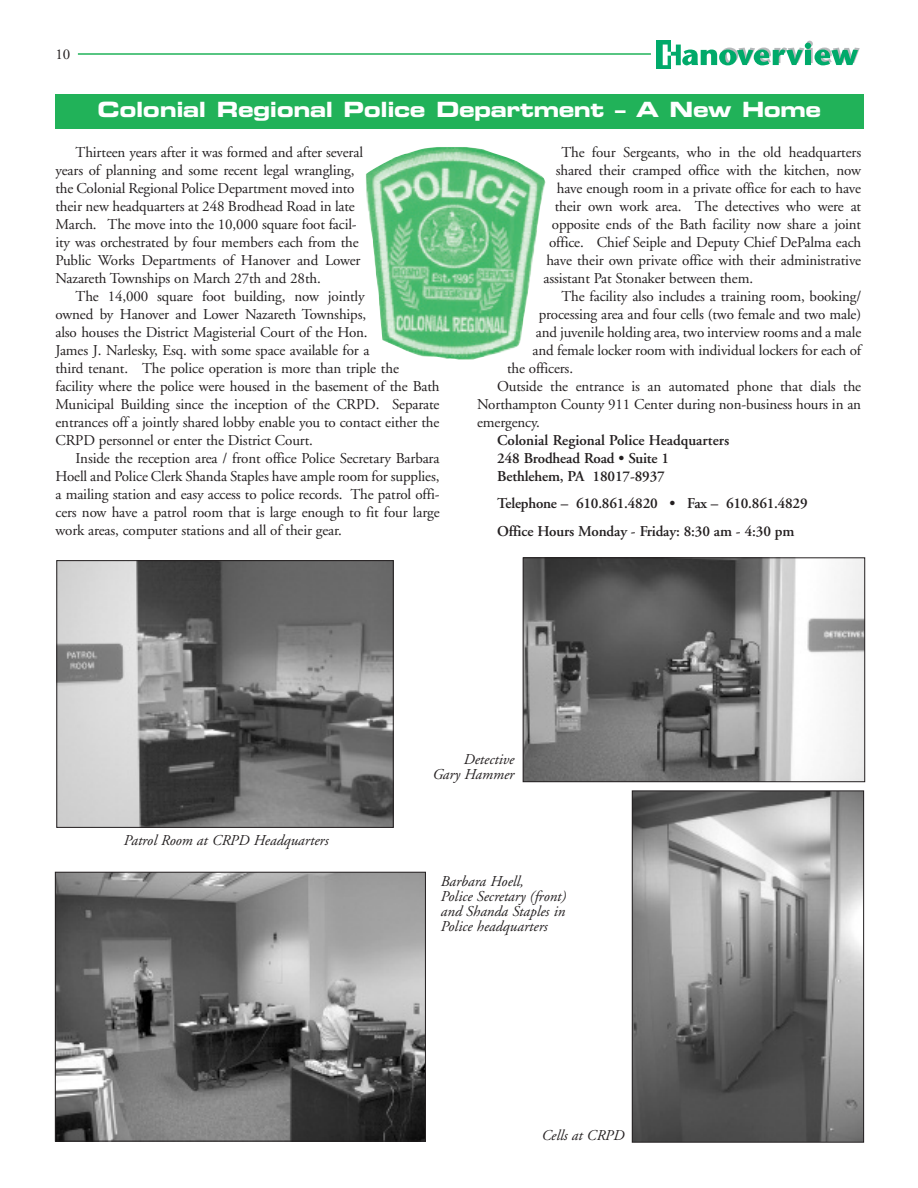
<style>
.page{position:relative;width:918px;height:1188px;background:#fff}
.page>*{position:absolute;margin:0;border:0;box-sizing:border-box;transform-origin:0 0}
.t1{font:21px "Eurostile Bold Extended Two";letter-spacing:-.02em;color:#fff}
.t2{font:15px/18px "Adobe Garamond";letter-spacing:-.01em;color:#231f20}
.t3{font:600 15px/18px "Adobe Garamond";letter-spacing:-.01em;color:#231f20}
.t4{font:italic 15px/15px "Adobe Garamond";color:#231f20;text-align:right}
</style>
<div class="page">
<hr style="left:78px;top:53px;width:573px;height:2px;background:#21b259">
<svg style="left:657px;top:41px;width:14px;height:28px"></svg>
<svg style="left:663px;top:41px;width:197px;height:24px"></svg>
<div style="left:55px;top:94px;width:809px;height:35px;background:#21b259"></div>
<img style="left:366px;top:147px;width:179px;height:212px">
<img style="left:58px;top:562px;width:334px;height:264px">
<div style="left:56px;top:560px;width:338px;height:268px;border:1px solid #231f20"></div>
<img style="left:525px;top:559px;width:338px;height:221px">
<div style="left:523px;top:557px;width:342px;height:225px;border:1px solid #231f20"></div>
<img style="left:634px;top:792px;width:228px;height:349px">
<div style="left:632px;top:790px;width:232px;height:353px;border:1px solid #231f20"></div>
<img style="left:57px;top:874px;width:367px;height:266px">
<div style="left:55px;top:872px;width:371px;height:270px;border:1px solid #231f20"></div>
<p class="t2" style="left:56px;top:46px;width:16px">10</p>
<h1 class="t1" style="left:98px;top:102px;width:725px">Colonial Regional Police Department – A New Home</h1>
<p class="t2" style="left:56px;top:144px;width:309px;text-indent:20px">Thirteen years after it was formed and after several years of planning and some recent legal wrangling, the Colonial Regional Police Department moved into their new headquarters at 248 Brodhead Road in late March. The move into the 10,000 square foot facil&shy;ity was orchestrated by four members each from the Public Works Departments of Hanover and Lower Nazareth Townships on March 27th and 28th.</p>
<p class="t2" style="left:56px;top:288px;width:386px;text-indent:20px">The 14,000 square foot building, now jointly<br>owned by Hanover and Lower Nazareth Townships,<br>also houses the District Magisterial Court of the Hon.<br>James J. Narlesky, Esq. with some space available for a<br>third tenant. The police operation is more than triple the facility where the police were housed in the basement of the Bath Municipal Building since the inception of the CRPD. Separate entrances off a jointly shared lobby enable you to contact either the CRPD personnel or enter the District Court.</p>
<p class="t2" style="left:56px;top:450px;width:386px;text-align:justify;text-indent:20px">Inside the reception area / front office Police Secretary Barbara Hoell and Police Clerk Shanda Staples have ample room for supplies, a mailing station and easy access to police records. The patrol offi&shy;cers now have a patrol room that is large enough to fit four large work areas, computer stations and all of their gear.</p>
<p class="t2" style="left:561px;top:144px;width:301px">The four Sergeants, who in the old headquarters</p>
<p class="t2" style="left:556px;top:162px;width:307px">shared their cramped office with the kitchen, now</p>
<p class="t2" style="left:557px;top:180px;width:306px">have enough room in a private office for each to have</p>
<p class="t2" style="left:555px;top:198px;width:308px">their own work area. The detectives who were at</p>
<p class="t2" style="left:552px;top:216px;width:311px">opposite ends of the Bath facility now share a joint</p>
<p class="t2" style="left:549px;top:234px;width:314px">office. Chief Seiple and Deputy Chief DePalma each</p>
<p class="t2" style="left:546px;top:252px;width:316px">have their own private office with their administrative</p>
<p class="t2" style="left:544px;top:270px;width:211px">assistant Pat Stonaker between them.</p>
<p class="t2" style="left:561px;top:288px;width:301px">The facility also includes a training room, booking/</p>
<p class="t2" style="left:539px;top:306px;width:324px">processing area and four cells (two female and two male)</p>
<p class="t2" style="left:536px;top:324px;width:327px">and juvenile holding area, two interview rooms and a male</p>
<p class="t2" style="left:533px;top:342px;width:330px">and female locker room with individual lockers for each of</p>
<p class="t2" style="left:507px;top:360px;width:67px">the officers.</p>
<p class="t2" style="left:497px;top:378px;width:365px">Outside the entrance is an automated phone that dials the</p>
<p class="t2" style="left:477px;top:396px;width:385px">Northampton County 911 Center during non-business hours in an</p>
<p class="t2" style="left:477px;top:414px;width:64px">emergency.</p>
<p class="t3" style="left:497px;top:432px;width:234px">Colonial Regional Police Headquarters<br>248 Brodhead Road • Suite 1<br>Bethlehem, PA 18017-8937</p>
<p class="t3" style="left:497px;top:490px;width:312px;line-height:28.3px">Telephone – 610.861.4820 • Fax – 610.861.4829<br>Office Hours Monday - Friday: 8:30 am - 4:30 pm</p>
<p class="t4" style="left:123px;top:834px;width:206px">Patrol Room at CRPD Headquarters</p>
<p class="t4" style="left:432px;top:753px;width:83px">Detective<br>Gary Hammer</p>
<p class="t4" style="left:440px;top:875px;width:127px;text-align:left">Barbara Hoell,<br>Police Secretary (front) and Shanda Staples in<br>Police headquarters</p>
<p class="t4" style="left:541px;top:1129px;width:84px">Cells at CRPD</p>
</div>
